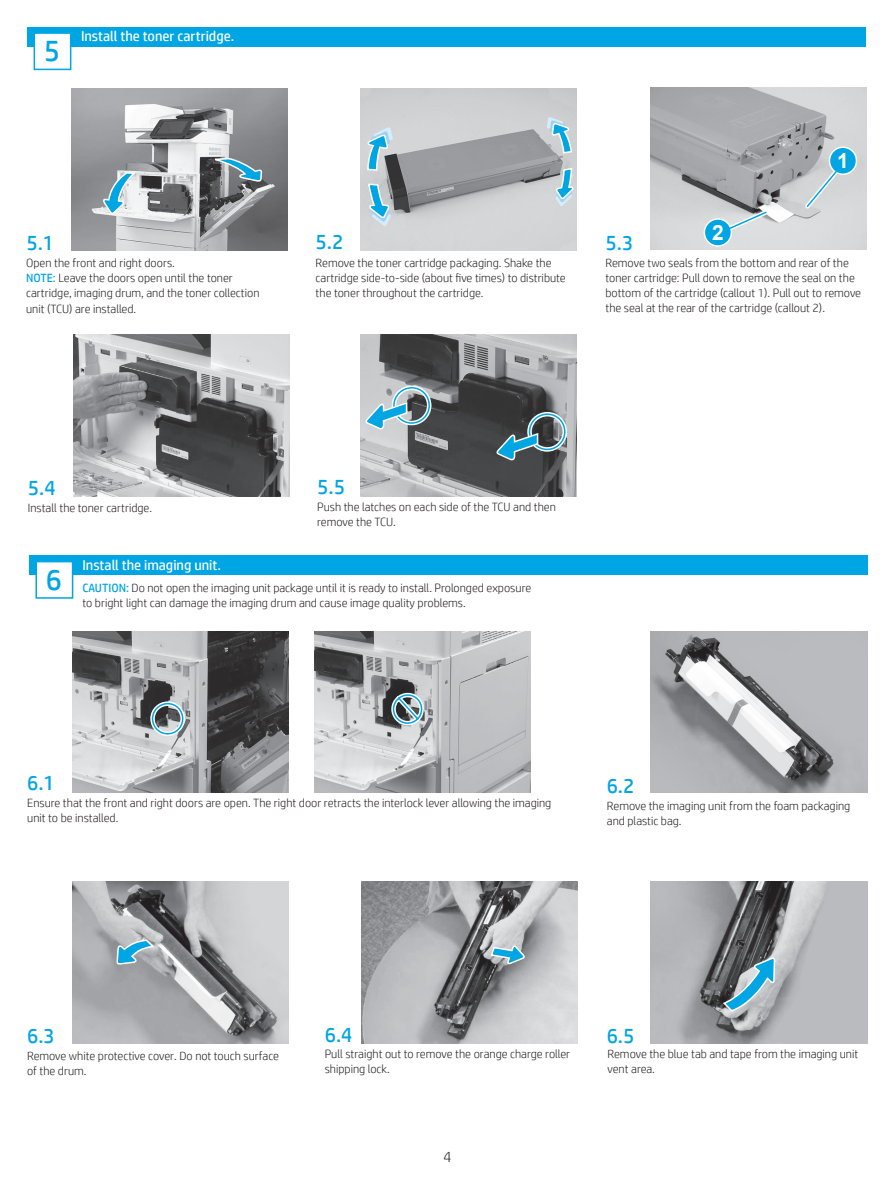
<style>
.page{position:relative;width:894px;height:1189px;background:#fff}
.page>*{position:absolute;margin:0;border:0;box-sizing:border-box;transform-origin:0 0}
.t1{font:30px "HP Simplified";color:#00a5e3}
.t2{font:21px "HP Simplified";color:#00a5e3}
.t3{font:300 15px "HP Simplified";color:#231f20}
.t4{font:14.25px "HP Simplified";color:#fff}
.t5{font:300 12px/15px "HP Simplified";color:#231f20}
.s1{font-weight:400;color:#00a5e3}
</style>
<div class="page">
<img style="left:650px;top:87px;width:216px;height:162px">
<div style="left:829px;top:147px;width:27px;height:27px;background:#00a5e3;border-radius:50%"></div>
<div style="left:828px;top:146px;width:29px;height:29px;border:2px solid #fff;border-radius:50%"></div>
<svg style="left:704px;top:219px;width:27px;height:27px"></svg>
<div style="left:703px;top:218px;width:29px;height:29px;border:2px solid #fff;border-radius:50%"></div>
<div style="left:30px;top:555px;width:838px;height:20px;background:#00a5e3"></div>
<div style="left:35px;top:561px;width:38px;height:37px;background:#fff;border:2px solid #00a5e3"></div>
<div style="left:28px;top:27px;width:838px;height:19px;background:#00a5e3"></div>
<div style="left:34px;top:32px;width:37px;height:38px;background:#fff;border:2px solid #00a5e3"></div>
<img style="left:73px;top:334px;width:216px;height:162px">
<img style="left:360px;top:334px;width:216px;height:162px">
<svg style="left:363px;top:383px;width:206px;height:77px;background:#6a767c"></svg>
<img style="left:314px;top:631px;width:217px;height:161px">
<svg style="left:389px;top:690px;width:37px;height:37px"></svg>
<img style="left:650px;top:631px;width:216px;height:161px">
<img style="left:73px;top:881px;width:216px;height:162px">
<svg style="left:117px;top:938px;width:38px;height:27px"></svg>
<img style="left:361px;top:881px;width:216px;height:162px">
<svg style="left:489px;top:943px;width:35px;height:23px"></svg>
<img style="left:650px;top:881px;width:216px;height:162px">
<svg style="left:722px;top:956px;width:53px;height:58px;background:#749aa9"></svg>
<img style="left:73px;top:631px;width:216px;height:161px">
<div style="left:150px;top:701px;width:35px;height:35px;border:4px solid #fff;border-radius:50%"></div>
<div style="left:152px;top:703px;width:31px;height:31px;border:2px solid #00a5e3;border-radius:50%"></div>
<img style="left:360px;top:88px;width:216px;height:162px">
<svg style="left:367px;top:183px;width:24px;height:43px"></svg>
<svg style="left:366px;top:127px;width:27px;height:45px"></svg>
<svg style="left:554px;top:167px;width:19px;height:39px"></svg>
<svg style="left:546px;top:117px;width:27px;height:38px"></svg>
<img style="left:71px;top:88px;width:216px;height:162px">
<svg style="left:101px;top:171px;width:35px;height:43px"></svg>
<svg style="left:206px;top:157px;width:56px;height:25px"></svg>
<svg style="left:800px;top:152px;width:45px;height:61px;background:#b4c9d3"></svg>
<svg style="left:712px;top:206px;width:59px;height:34px;background:#aacbd8"></svg>
<h1 class="t1" style="left:44px;top:31px;width:18px">5</h1>
<p class="t4" style="left:81px;top:27px;width:155px">Install the toner cartridge.</p>
<h2 class="t2" style="left:26px;top:229px;width:29px">5.1</h2>
<h2 class="t2" style="left:315px;top:228px;width:29px">5.2</h2>
<h2 class="t2" style="left:605px;top:229px;width:29px">5.3</h2>
<p class="t5" style="left:26px;top:255px;width:235px">Open the front and right doors.<br><span class="s1">NOTE:</span> Leave the doors open until the toner cartridge, imaging drum, and the toner collection</p>
<p class="t5" style="left:26px;top:301px;width:111px">unit (TCU) are installed.</p>
<p class="t5" style="left:315px;top:255px;width:251px">Remove the toner cartridge packaging. Shake the cartridge side-to-side (about five times) to distribute the toner throughout the cartridge.</p>
<p class="t5" style="left:605px;top:255px;width:257px">Remove two seals from the bottom and rear of the toner cartridge: Pull down to remove the seal on the bottom of the cartridge (callout 1). Pull out to remove the seal at the rear of the cartridge (callout 2).</p>
<h2 class="t2" style="left:28px;top:474px;width:29px">5.4</h2>
<h2 class="t2" style="left:317px;top:473px;width:29px">5.5</h2>
<p class="t5" style="left:28px;top:500px;width:126px">Install the toner cartridge.</p>
<p class="t5" style="left:317px;top:499px;width:240px">Push the latches on each side of the TCU and then remove the TCU.</p>
<p class="t4" style="left:82px;top:555px;width:140px">Install the imaging unit.</p>
<p class="t5" style="left:82px;top:579px;width:450px"><span class="s1">CAUTION:</span> Do not open the imaging unit package until it is ready to install. Prolonged exposure to bright light can damage the imaging drum and cause image quality problems.</p>
<h1 class="t1" style="left:46px;top:560px;width:18px">6</h1>
<h2 class="t2" style="left:27px;top:769px;width:29px">6.1</h2>
<h2 class="t2" style="left:606px;top:771px;width:29px">6.2</h2>
<p class="t5" style="left:27px;top:795px;width:525px">Ensure that the front and right doors are open. The right door retracts the interlock lever allowing the imaging unit to be installed.</p>
<p class="t5" style="left:606px;top:798px;width:245px">Remove the imaging unit from the foam packaging and plastic bag.</p>
<h2 class="t2" style="left:27px;top:1021px;width:29px">6.3</h2>
<h2 class="t2" style="left:324px;top:1020px;width:29px">6.4</h2>
<h2 class="t2" style="left:606px;top:1021px;width:29px">6.5</h2>
<p class="t5" style="left:27px;top:1047px;width:253px">Remove white protective cover. Do not touch surface of the drum.</p>
<p class="t5" style="left:324px;top:1046px;width:247px">Pull straight out to remove the orange charge roller shipping lock.</p>
<p class="t5" style="left:607px;top:1046px;width:252px">Remove the blue tab and tape from the imaging unit vent area.</p>
<p class="t3" style="left:443px;top:1146px;width:10px">4</p>
</div>
